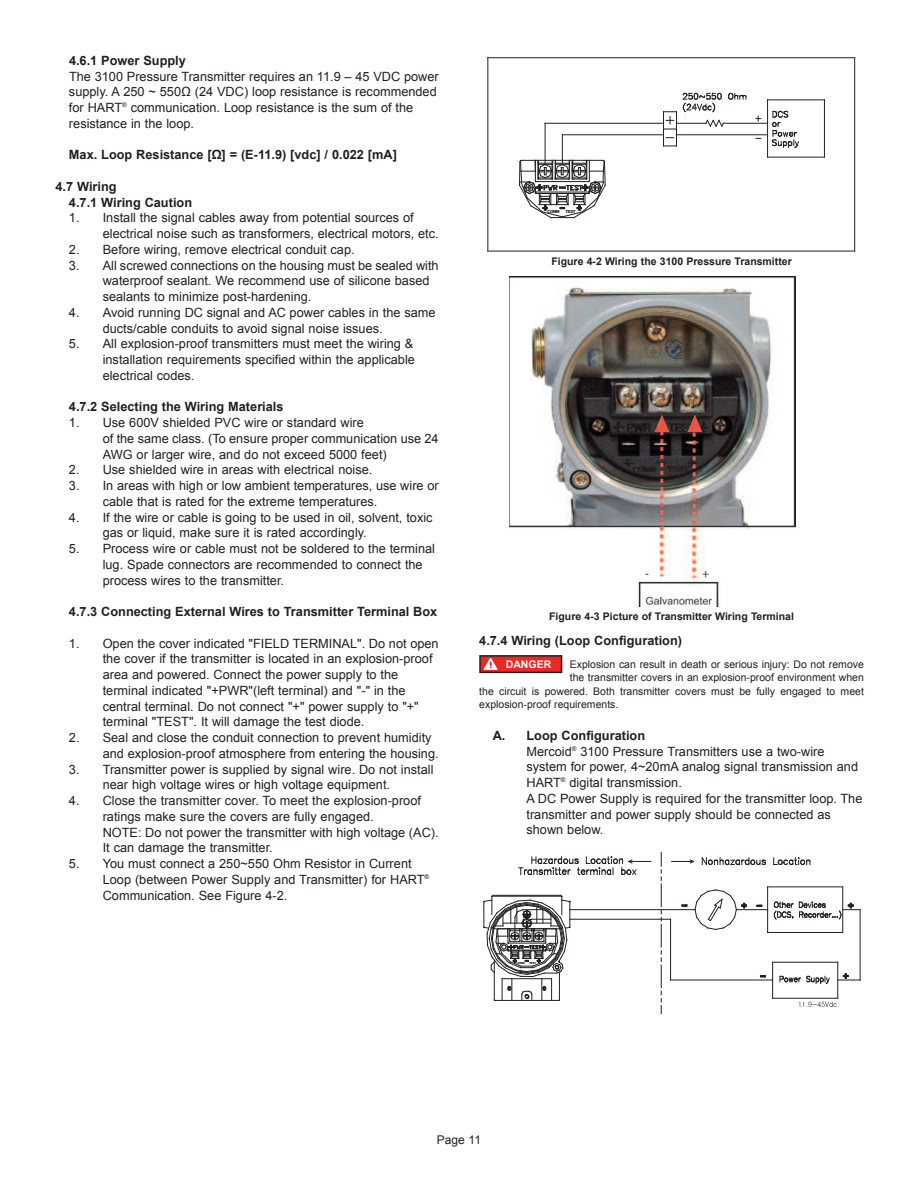
<style>
.page{position:relative;width:918px;height:1188px;background:#fff}
.page>*{position:absolute;margin:0;border:0;box-sizing:border-box;transform-origin:0 0}
.t1{font:12.75px/15.8px "Arial";color:#231f20}
.t2{font:700 12.75px/15.8px "Arial";color:#231f20}
.t3{font:12px "Arial";color:#231f20}
.t4{font:10.5px "Arial";color:#231f20}
.t5{font:700 10.5px "Arial";color:#231f20}
.t6{font:700 10.5px "Arial";color:#fff}
.t7{font:3.9px "Geneva";color:#050504}
.t8{font:2.7px "Geneva";color:#050504;scale:1.04 1}
.s1{font-weight:700}
</style>
<div class="page">
<hr style="left:545px;top:123px;width:119px;height:1px;background:#231f20">
<hr style="left:663px;top:112px;width:1px;height:34px;background:#231f20">
<hr style="left:676px;top:112px;width:1px;height:34px;background:#231f20">
<hr style="left:676px;top:123px;width:30px;height:1px;background:#231f20">
<hr style="left:562px;top:135px;width:102px;height:1px;background:#231f20">
<hr style="left:676px;top:135px;width:92px;height:1px;background:#231f20">
<svg style="left:664px;top:111px;width:12px;height:19px"></svg>
<svg style="left:664px;top:146px;width:12px;height:1px"></svg>
<hr style="left:723px;top:123px;width:45px;height:1px;background:#231f20">
<hr style="left:767px;top:100px;width:1px;height:57px;background:#231f20">
<hr style="left:824px;top:100px;width:1px;height:57px;background:#231f20">
<svg style="left:756px;top:116px;width:5px;height:5px"></svg>
<hr style="left:768px;top:100px;width:56px;height:1px;background:#231f20">
<hr style="left:768px;top:157px;width:56px;height:1px;background:#231f20">
<hr style="left:488px;top:57px;width:367px;height:1px;background:#231f20">
<hr style="left:854px;top:58px;width:1px;height:193px;background:#231f20">
<hr style="left:488px;top:251px;width:367px;height:1px;background:#231f20">
<hr style="left:488px;top:58px;width:1px;height:193px;background:#231f20">
<svg style="left:706px;top:120px;width:18px;height:6px"></svg>
<svg style="left:728px;top:93px;width:19px;height:7px"></svg>
<svg style="left:683px;top:93px;width:39px;height:19px"></svg>
<hr style="left:545px;top:123px;width:1px;height:40px;background:#231f20">
<svg style="left:519px;top:135px;width:86px;height:83px"></svg>
<svg style="left:772px;top:111px;width:27px;height:37px"></svg>
<img style="left:509px;top:277px;width:286px;height:330px">
<hr style="left:492px;top:895px;width:69px;height:1px;background:#231f20">
<hr style="left:570px;top:909px;width:125px;height:1px;background:#231f20">
<hr style="left:570px;top:919px;width:101px;height:1px;background:#231f20">
<hr style="left:767px;top:887px;width:1px;height:45px;background:#231f20">
<hr style="left:768px;top:887px;width:75px;height:1px;background:#231f20">
<hr style="left:768px;top:932px;width:75px;height:1px;background:#231f20">
<hr style="left:843px;top:887px;width:1px;height:45px;background:#231f20">
<hr style="left:671px;top:980px;width:102px;height:1px;background:#231f20">
<hr style="left:860px;top:910px;width:1px;height:70px;background:#231f20">
<svg style="left:780px;top:976px;width:50px;height:8px"></svg>
<hr style="left:670px;top:919px;width:1px;height:61px;background:#231f20">
<hr style="left:736px;top:909px;width:32px;height:1px;background:#231f20">
<hr style="left:838px;top:962px;width:1px;height:36px;background:#231f20">
<hr style="left:772px;top:962px;width:1px;height:36px;background:#231f20">
<hr style="left:773px;top:962px;width:65px;height:1px;background:#231f20">
<hr style="left:773px;top:998px;width:65px;height:1px;background:#231f20">
<svg style="left:760px;top:976px;width:6px;height:2px"></svg>
<svg style="left:838px;top:973px;width:22px;height:8px"></svg>
<svg style="left:757px;top:905px;width:6px;height:2px"></svg>
<svg style="left:774px;top:902px;width:86px;height:17px"></svg>
<svg style="left:695px;top:889px;width:52px;height:41px"></svg>
<svg style="left:682px;top:905px;width:6px;height:2px"></svg>
<svg style="left:484px;top:896px;width:87px;height:105px"></svg>
<svg style="left:799px;top:1002px;width:38px;height:5px"></svg>
<svg style="left:661px;top:852px;width:1px;height:162px"></svg>
<svg style="left:519px;top:857px;width:132px;height:18px"></svg>
<svg style="left:672px;top:859px;width:22px;height:5px"></svg>
<svg style="left:702px;top:857px;width:64px;height:8px"></svg>
<svg style="left:773px;top:858px;width:38px;height:7px"></svg>
<div style="left:480px;top:656px;width:82px;height:16px;background:#ea2924"></div>
<div style="left:479px;top:655px;width:83px;height:18px;border:2px solid #231f20"></div>
<svg style="left:484px;top:658px;width:13px;height:12px"></svg>
<p class="t2" style="left:69px;top:52px;width:118px">4.6.1 Power Supply</p>
<p class="t1" style="left:69px;top:68px;width:371px">The 3100 Pressure Transmitter requires an 11.9 – 45 VDC power supply. A 250 ~ 550Ω (24 VDC) loop resistance is recommended for HART<sup>®</sup> communication. Loop resistance is the sum of the resistance in the loop.</p>
<p class="t2" style="left:69px;top:147px;width:329px">Max. Loop Resistance [Ω] = (E-11.9) [vdc] / 0.022 [mA]</p>
<p class="t2" style="left:69px;top:178px;width:125px;text-indent:-14px">4.7 Wiring<br>4.7.1 Wiring Caution</p>
<p class="t1" style="left:103px;top:210px;width:338px;text-indent:-34px">1. Install the signal cables away from potential sources of electrical noise such as transformers, electrical motors, etc.</p>
<p class="t1" style="left:69px;top:241px;width:287px">2. Before wiring, remove electrical conduit cap.</p>
<p class="t1" style="left:103px;top:257px;width:337px;text-indent:-34px">3. All screwed connections on the housing must be sealed with waterproof sealant. We recommend use of silicone based sealants to minimize post-hardening.</p>
<p class="t1" style="left:103px;top:304px;width:334px;text-indent:-34px">4. Avoid running DC signal and AC power cables in the same ducts/cable conduits to avoid signal noise issues.</p>
<p class="t1" style="left:103px;top:336px;width:314px;text-align:justify;text-indent:-34px">5. All explosion-proof transmitters must meet the wiring &amp; installation requirements specified within the applicable electrical codes.</p>
<p class="t2" style="left:69px;top:399px;width:216px">4.7.2 Selecting the Wiring Materials</p>
<p class="t1" style="left:103px;top:415px;width:337px;text-indent:-34px">1. Use 600V shielded PVC wire or standard wire<br>of the same class. (To ensure proper communication use 24<br>AWG or larger wire, and do not exceed 5000 feet)</p>
<p class="t1" style="left:69px;top:462px;width:305px">2. Use shielded wire in areas with electrical noise.</p>
<p class="t1" style="left:103px;top:478px;width:338px;text-indent:-34px">3. In areas with high or low ambient temperatures, use wire or cable that is rated for the extreme temperatures.</p>
<p class="t1" style="left:103px;top:509px;width:331px;text-indent:-34px">4. If the wire or cable is going to be used in oil, solvent, toxic gas or liquid, make sure it is rated accordingly.</p>
<p class="t1" style="left:103px;top:541px;width:334px;text-indent:-34px">5. Process wire or cable must not be soldered to the terminal lug. Spade connectors are recommended to connect the process wires to the transmitter.</p>
<p class="t2" style="left:69px;top:604px;width:370px">4.7.3 Connecting External Wires to Transmitter Terminal Box</p>
<p class="t1" style="left:103px;top:635px;width:338px;text-indent:-34px">1. Open the cover indicated "FIELD TERMINAL". Do not open the cover if the transmitter is located in an explosion-proof area and powered. Connect the power supply to the terminal indicated "+PWR"(left terminal) and "-" in the central terminal. Do not connect "+" power supply to "+" terminal "TEST". It will damage the test diode.</p>
<p class="t1" style="left:103px;top:730px;width:338px;text-indent:-34px">2. Seal and close the conduit connection to prevent humidity and explosion-proof atmosphere from entering the housing.</p>
<p class="t1" style="left:103px;top:761px;width:332px;text-indent:-34px">3. Transmitter power is supplied by signal wire. Do not install near high voltage wires or high voltage equipment.</p>
<p class="t1" style="left:103px;top:793px;width:338px;text-indent:-34px">4. Close the transmitter cover. To meet the explosion-proof ratings make sure the covers are fully engaged.<br>NOTE: Do not power the transmitter with high voltage (AC).<br>It can damage the transmitter.</p>
<p class="t1" style="left:103px;top:856px;width:328px;text-indent:-34px">5. You must connect a 250~550 Ohm Resistor in Current<br>Loop (between Power Supply and Transmitter) for HART<sup>®<br></sup>Communication. See Figure 4-2.</p>
<p class="t7" style="left:548px;top:208px;width:13px">COMM</p>
<p class="t7" style="left:566px;top:208px;width:11px">TEST</p>
<p class="t5" style="left:551px;top:256px;width:242px">Figure 4-2 Wiring the 3100 Pressure Transmitter</p>
<p class="t5" style="left:549px;top:611px;width:246px">Figure 4-3 Picture of Transmitter Wiring Terminal</p>
<p class="t2" style="left:479px;top:633px;width:204px">4.7.4 Wiring (Loop Configuration)</p>
<p class="t6" style="left:506px;top:658px;width:47px">DANGER</p>
<p class="t4" style="left:570px;top:658px;width:296px">Explosion can result in death or serious injury: Do not remove</p>
<p class="t4" style="left:570px;top:672px;width:296px">the transmitter covers in an explosion-proof environment when</p>
<p class="t4" style="left:479px;top:685px;width:386px">the circuit is powered. Both transmitter covers must be fully engaged to meet</p>
<p class="t4" style="left:479px;top:699px;width:141px">explosion-proof requirements.</p>
<p class="t1" style="left:526px;top:727px;width:337px;text-indent:-34px"><span class="s1">A. Loop Configuration<br></span>Mercoid<sup>®</sup> 3100 Pressure Transmitters use a two-wire system for power, 4~20mA analog signal transmission and HART<sup>®</sup> digital transmission.<br>A DC Power Supply is required for the transmitter loop. The transmitter and power supply should be connected as shown below.</p>
<p class="t8" style="left:517px;top:961px;width:9px">COMM</p>
<p class="t8" style="left:529px;top:961px;width:8px">TEST</p>
<p class="t3" style="left:437px;top:1133px;width:46px">Page 11</p>
</div>
